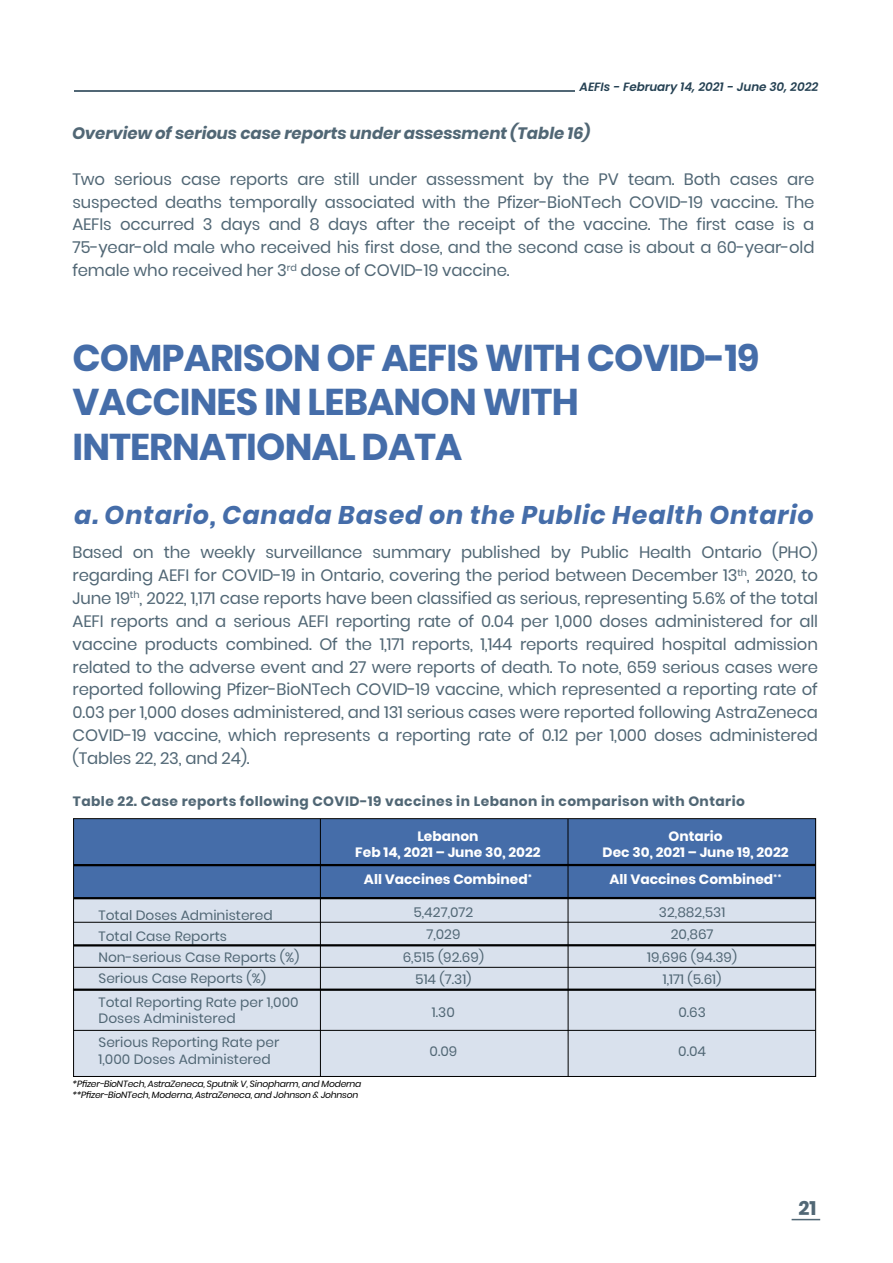
<style>
.page{position:relative;width:893px;height:1263px;background:#fff}
.page>*{position:absolute;margin:0;border:0;box-sizing:border-box;transform-origin:0 0}
.t1{font:700 37.2px/44.5px "Poppins";letter-spacing:-.02em;color:#456da9}
.t2{font:italic 700 25.5px "Poppins";letter-spacing:.035em;color:#456da9}
.t3{font:700 19.65px "Poppins";color:#516775}
.t4{font:16.5px/22.8px "Poppins";letter-spacing:-.01em;color:#516775;text-align:justify}
.t5{font:italic 700 16.5px "Poppins";color:#516775}
.t6{font:13.5px/22.5px "Poppins";color:#516775}
.t7{font:700 13.5px/16.2px "Poppins";color:#fff;text-align:center}
.t8{font:700 13.5px "Poppins";letter-spacing:.03em;color:#516775}
.t9{font:italic 600 12px "Poppins";letter-spacing:-.01em;color:#254153}
.t10{font:italic 9px/10.5px "Poppins";letter-spacing:-.025em;color:#000}
</style>
<div class="page">
<div style="left:74px;top:846px;width:742px;height:230px;background:#d9e1ed"></div>
<svg style="left:792px;top:1219px;width:28px;height:1px"></svg>
<div style="left:74px;top:819px;width:742px;height:79px;background:#456da9"></div>
<hr style="left:74px;top:922px;width:741px;height:1px;background:#000">
<hr style="left:74px;top:967px;width:741px;height:1px;background:#000">
<hr style="left:74px;top:1030px;width:741px;height:1px;background:#000">
<div style="left:73px;top:818px;width:743px;height:259px;border:1px solid #000"></div>
<hr style="left:320px;top:819px;width:1px;height:257px;background:#000">
<hr style="left:568px;top:819px;width:1px;height:257px;background:#000">
<hr style="left:74px;top:864px;width:741px;height:2px;background:#000">
<hr style="left:74px;top:897px;width:742px;height:2px;background:#000">
<hr style="left:73px;top:944px;width:742px;height:2px;background:#000">
<hr style="left:73px;top:988px;width:743px;height:3px;background:#000">
<hr style="left:74px;top:90px;width:500px;height:2px;background:#516775">
<p class="t9" style="left:579px;top:80px;width:240px">AEFIs - February 14, 2021 - June 30, 2022</p>
<p class="t5" style="left:72px;top:122px;width:519px">Overview of serious case reports under assessment (Table 16)</p>
<p class="t4" style="left:72px;top:167px;width:744px">Two serious case reports are still under assessment by the PV team. Both cases are suspected deaths temporally associated with the Pfizer-BioNTech COVID-19 vaccine. The AEFIs occurred 3 days and 8 days after the receipt of the vaccine. The first case is a 75-year-old male who received his first dose, and the second case is about a 60-year-old female who received her 3<sup>rd</sup> dose of COVID-19 vaccine.</p>
<h1 class="t1" style="left:72px;top:335px;width:688px">COMPARISON OF AEFIS WITH COVID-19<br>VACCINES IN LEBANON WITH<br>INTERNATIONAL DATA</h1>
<h2 class="t2" style="left:74px;top:497px;width:741px">a. Ontario, Canada Based on the Public Health Ontario</h2>
<p class="t4" style="left:73px;top:541px;width:747px">Based on the weekly surveillance summary published by Public Health Ontario (PHO) regarding AEFI for COVID-19 in Ontario, covering the period between December 13<sup>th</sup>, 2020, to June 19<sup>th</sup>, 2022, 1,171 case reports have been classified as serious, representing 5.6% of the total AEFI reports and a serious AEFI reporting rate of 0.04 per 1,000 doses administered for all vaccine products combined. Of the 1,171 reports, 1,144 reports required hospital admission related to the adverse event and 27 were reports of death. To note, 659 serious cases were reported following Pfizer-BioNTech COVID-19 vaccine, which represented a reporting rate of 0.03 per 1,000 doses administered, and 131 serious cases were reported following AstraZeneca COVID-19 vaccine, which represents a reporting rate of 0.12 per 1,000 doses administered (Tables 22, 23, and 24).</p>
<p class="t8" style="left:73px;top:792px;width:673px">Table 22. Case reports following COVID-19 vaccines in Lebanon in comparison with Ontario</p>
<p class="t7" style="left:355px;top:828px;width:187px">Lebanon<br>Feb 14, 2021 – June 30, 2022</p>
<p class="t7" style="left:364px;top:871px;width:170px">All Vaccines Combined<sup>*</sup></p>
<p class="t7" style="left:603px;top:828px;width:188px">Ontario<br>Dec 30, 2021 – June 19, 2022</p>
<p class="t7" style="left:609px;top:871px;width:174px">All Vaccines Combined<sup>**</sup></p>
<p class="t6" style="left:98px;top:905px;width:202px;line-height:21px">Total Doses Administered<br>Total Case Reports<br>Non-serious Case Reports (%)<br>Serious Case Reports (%)</p>
<p class="t6" style="left:98px;top:994px;width:202px;line-height:16.5px">Total Reporting Rate per 1,000<br>Doses Administered</p>
<p class="t6" style="left:98px;top:1034px;width:182px;line-height:16.5px">Serious Reporting Rate per<br>1,000 Doses Administered</p>
<p class="t10" style="left:73px;top:1079px;width:290px">*Pfizer-BioNTech, AstraZeneca, Sputnik V, Sinopharm, and Moderna **Pfizer-BioNTech, Moderna, AstraZeneca, and Johnson &amp; Johnson</p>
<p class="t6" style="left:403px;top:901px;width:83px;text-align:center">5,427,072<br>7,029<br>6,515 (92.69)<br>514 (7.31)</p>
<p class="t6" style="left:432px;top:1001px;width:24px">1.30</p>
<p class="t6" style="left:430px;top:1040px;width:29px">0.09</p>
<p class="t6" style="left:647px;top:901px;width:92px;text-align:center">32,882,531<br>20,867<br>19,696 (94.39)<br>1,171 (5.61)</p>
<p class="t6" style="left:678px;top:1001px;width:29px">0.63</p>
<p class="t6" style="left:678px;top:1040px;width:29px">0.04</p>
<p class="t3" style="left:798px;top:1194px;width:20px">21</p>
</div>
